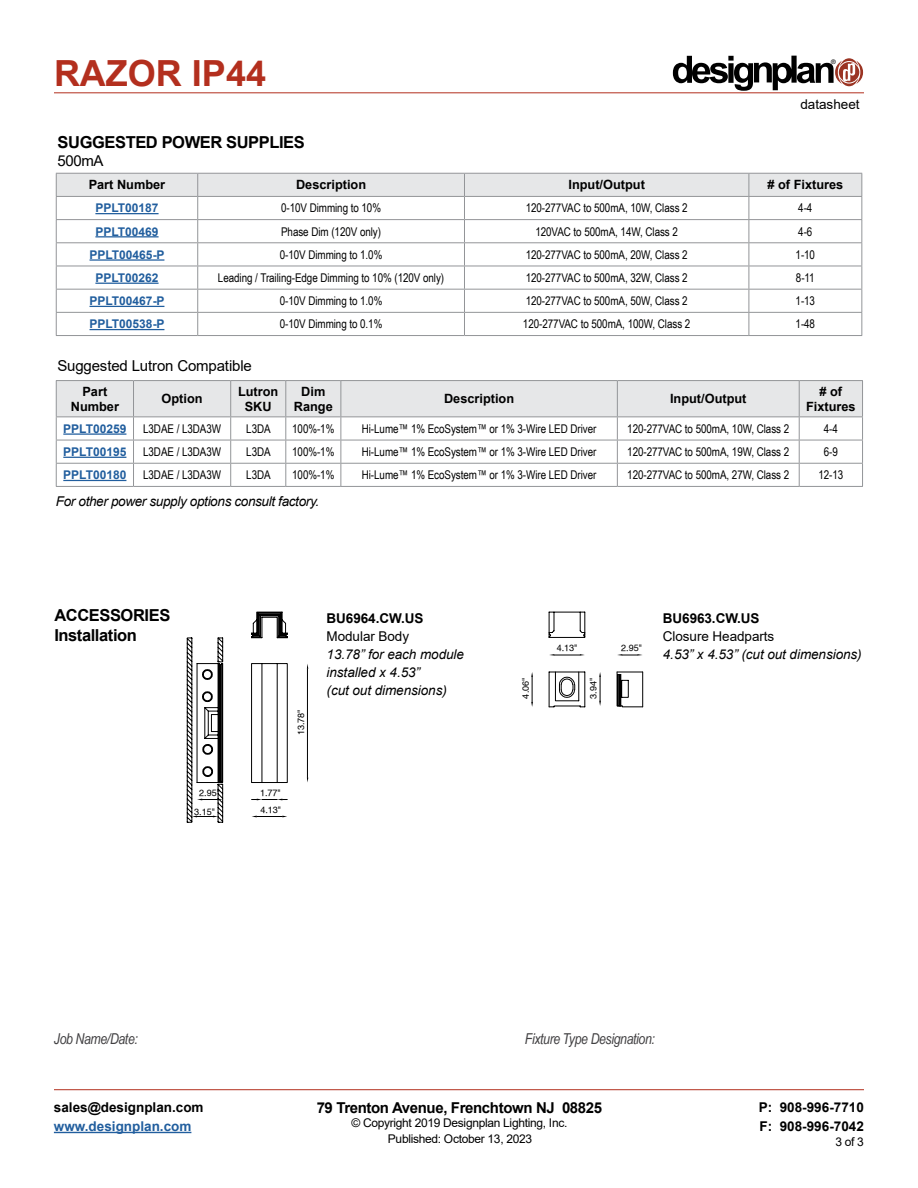
<style>
.page{position:relative;width:918px;height:1188px;background:#fff}
.page>*{position:absolute;margin:0;border:0;box-sizing:border-box;transform-origin:0 0}
.t1{font:700 36px "Arial";color:#b32f1e}
.t2{font:700 16.5px/19.8px "Arial";letter-spacing:-.025em;color:#000}
.t3{font:italic 15px "Arial Narrow";letter-spacing:-.025em;color:#414042}
.t4{font:700 15px "Arial";letter-spacing:-.025em;color:#000}
.t5{font:15px "Arial";letter-spacing:-.01em;color:#000}
.t6{font:italic 13.5px/18px "Arial";letter-spacing:-.005em;color:#000}
.t7{font:700 13.5px/19.5px "Arial";color:#000}
.t8{font:italic 13.5px "Arial";letter-spacing:-.025em;color:#000}
.t9{font:13.5px "Arial";letter-spacing:-.005em;color:#000}
.t10{font:700 13.5px "Arial";color:#215e9e}
.t11{font:700 12.75px/15px "Arial";color:#000;text-align:center}
.t12{font:12px "Arial Narrow";letter-spacing:-.005em;color:#000}
.t13{font:700 12px "Arial";color:#215e9e}
.t14{font:12px "Arial";letter-spacing:-.025em;color:#000}
.t15{font:9px "Helvetica";color:#000}
.t16{font:6.3px "Helvetica";color:#000}
</style>
<div class="page">
<hr style="left:54px;top:93px;width:810px;height:1px;background:#b32f1e">
<hr style="left:54px;top:1089px;width:810px;height:1px;background:#b32f1e">
<hr style="left:54px;top:1132px;width:137px;height:1px;background:#215e9e">
<svg style="left:673px;top:56px;width:190px;height:35px"></svg>
<hr style="left:307px;top:669px;width:1px;height:109px;background:#000">
<svg style="left:186px;top:612px;width:102px;height:211px"></svg>
<svg style="left:531px;top:672px;width:2px;height:35px"></svg>
<svg style="left:548px;top:612px;width:95px;height:95px"></svg>
<hr style="left:56px;top:335px;width:142px;height:1px;background:#939598">
<hr style="left:198px;top:335px;width:266px;height:1px;background:#939598">
<hr style="left:464px;top:335px;width:285px;height:1px;background:#939598">
<hr style="left:749px;top:335px;width:113px;height:1px;background:#939598">
<svg style="left:56px;top:173px;width:806px;height:162px"></svg>
<hr style="left:95px;top:213px;width:64px;height:1px;background:#215e9e">
<hr style="left:95px;top:236px;width:64px;height:1px;background:#215e9e">
<hr style="left:90px;top:259px;width:74px;height:2px;background:#215e9e">
<hr style="left:95px;top:283px;width:64px;height:1px;background:#215e9e">
<hr style="left:90px;top:306px;width:74px;height:1px;background:#215e9e">
<hr style="left:90px;top:329px;width:74px;height:1px;background:#215e9e">
<hr style="left:56px;top:486px;width:78px;height:1px;background:#939598">
<hr style="left:134px;top:486px;width:97px;height:1px;background:#939598">
<hr style="left:231px;top:486px;width:55px;height:1px;background:#939598">
<hr style="left:286px;top:486px;width:55px;height:1px;background:#939598">
<hr style="left:341px;top:486px;width:276px;height:1px;background:#939598">
<hr style="left:617px;top:486px;width:182px;height:1px;background:#939598">
<hr style="left:799px;top:486px;width:64px;height:1px;background:#939598">
<svg style="left:56px;top:381px;width:807px;height:105px"></svg>
<hr style="left:56px;top:380px;width:78px;height:1px;background:#939598">
<hr style="left:56px;top:381px;width:1px;height:35px;background:#939598">
<hr style="left:134px;top:380px;width:97px;height:1px;background:#939598">
<hr style="left:231px;top:380px;width:55px;height:1px;background:#939598">
<hr style="left:286px;top:380px;width:55px;height:1px;background:#939598">
<hr style="left:341px;top:380px;width:276px;height:1px;background:#939598">
<hr style="left:617px;top:380px;width:182px;height:1px;background:#939598">
<hr style="left:799px;top:380px;width:64px;height:1px;background:#939598">
<hr style="left:862px;top:381px;width:1px;height:35px;background:#939598">
<hr style="left:63px;top:433px;width:63px;height:2px;background:#215e9e">
<hr style="left:63px;top:457px;width:63px;height:1px;background:#215e9e">
<hr style="left:63px;top:480px;width:63px;height:1px;background:#215e9e">
<h1 class="t1" style="left:54px;top:48px;width:214px">RAZOR IP44</h1>
<p class="t16" style="left:831px;top:58px;width:6px">®</p>
<h2 class="t2" style="left:58px;top:133px;width:249px">SUGGESTED POWER SUPPLIES</h2>
<p class="t5" style="left:58px;top:150px;width:48px">500mA</p>
<p class="t9" style="left:800px;top:95px;width:61px">datasheet</p>
<p class="t11" style="left:89px;top:178px;width:78px">Part Number</p>
<p class="t11" style="left:296px;top:178px;width:72px">Description</p>
<p class="t11" style="left:568px;top:178px;width:78px">Input/Output</p>
<p class="t11" style="left:767px;top:178px;width:77px"># of Fixtures</p>
<p class="t13" style="left:95px;top:200px;width:65px">PPLT00187</p>
<p class="t12" style="left:281px;top:199px;width:102px">0-10V Dimming to 10%</p>
<p class="t12" style="left:526px;top:199px;width:163px">120-277VAC to 500mA, 10W, Class 2</p>
<p class="t12" style="left:798px;top:199px;width:16px">4-4</p>
<p class="t13" style="left:95px;top:223px;width:65px">PPLT00469</p>
<p class="t12" style="left:281px;top:223px;width:101px">Phase Dim (120V only)</p>
<p class="t12" style="left:535px;top:223px;width:144px">120VAC to 500mA, 14W, Class 2</p>
<p class="t12" style="left:798px;top:223px;width:16px">4-6</p>
<p class="t13" style="left:90px;top:246px;width:77px">PPLT00465-P</p>
<p class="t12" style="left:280px;top:246px;width:104px">0-10V Dimming to 1.0%</p>
<p class="t12" style="left:526px;top:246px;width:163px">120-277VAC to 500mA, 20W, Class 2</p>
<p class="t12" style="left:796px;top:246px;width:21px">1-10</p>
<p class="t13" style="left:95px;top:269px;width:65px">PPLT00262</p>
<p class="t12" style="left:218px;top:269px;width:228px">Leading / Trailing-Edge Dimming to 10% (120V only)</p>
<p class="t12" style="left:526px;top:269px;width:163px">120-277VAC to 500mA, 32W, Class 2</p>
<p class="t12" style="left:796px;top:269px;width:20px">8-11</p>
<p class="t13" style="left:90px;top:292px;width:77px">PPLT00467-P</p>
<p class="t12" style="left:280px;top:292px;width:104px">0-10V Dimming to 1.0%</p>
<p class="t12" style="left:526px;top:292px;width:163px">120-277VAC to 500mA, 50W, Class 2</p>
<p class="t12" style="left:796px;top:292px;width:21px">1-13</p>
<p class="t13" style="left:90px;top:316px;width:77px">PPLT00538-P</p>
<p class="t12" style="left:280px;top:315px;width:104px">0-10V Dimming to 0.1%</p>
<p class="t12" style="left:523px;top:315px;width:169px">120-277VAC to 500mA, 100W, Class 2</p>
<p class="t12" style="left:796px;top:315px;width:21px">1-48</p>
<p class="t5" style="left:57px;top:356px;width:196px">Suggested Lutron Compatible</p>
<p class="t11" style="left:71px;top:384px;width:50px">Part<br>Number</p>
<p class="t11" style="left:162px;top:392px;width:43px">Option</p>
<p class="t11" style="left:238px;top:384px;width:42px">Lutron<br>SKU</p>
<p class="t11" style="left:294px;top:384px;width:40px">Dim<br>Range</p>
<p class="t11" style="left:444px;top:392px;width:72px">Description</p>
<p class="t11" style="left:670px;top:392px;width:78px">Input/Output</p>
<p class="t11" style="left:806px;top:384px;width:51px"># of<br>Fixtures</p>
<p class="t13" style="left:63px;top:420px;width:65px">PPLT00259</p>
<p class="t12" style="left:143px;top:420px;width:79px">L3DAE / L3DA3W</p>
<p class="t12" style="left:246px;top:420px;width:26px">L3DA</p>
<p class="t12" style="left:292px;top:420px;width:44px">100%-1%</p>
<p class="t12" style="left:362px;top:420px;width:236px">Hi-Lume™ 1% EcoSystem™ or 1% 3-Wire LED Driver</p>
<p class="t12" style="left:627px;top:420px;width:163px">120-277VAC to 500mA, 10W, Class 2</p>
<p class="t12" style="left:824px;top:420px;width:16px">4-4</p>
<p class="t13" style="left:63px;top:443px;width:65px">PPLT00195</p>
<p class="t12" style="left:143px;top:443px;width:79px">L3DAE / L3DA3W</p>
<p class="t12" style="left:246px;top:443px;width:26px">L3DA</p>
<p class="t12" style="left:292px;top:443px;width:44px">100%-1%</p>
<p class="t12" style="left:362px;top:443px;width:236px">Hi-Lume™ 1% EcoSystem™ or 1% 3-Wire LED Driver</p>
<p class="t12" style="left:627px;top:443px;width:163px">120-277VAC to 500mA, 19W, Class 2</p>
<p class="t12" style="left:824px;top:443px;width:16px">6-9</p>
<p class="t13" style="left:63px;top:467px;width:65px">PPLT00180</p>
<p class="t12" style="left:143px;top:466px;width:79px">L3DAE / L3DA3W</p>
<p class="t12" style="left:246px;top:466px;width:26px">L3DA</p>
<p class="t12" style="left:292px;top:466px;width:44px">100%-1%</p>
<p class="t12" style="left:362px;top:466px;width:236px">Hi-Lume™ 1% EcoSystem™ or 1% 3-Wire LED Driver</p>
<p class="t12" style="left:627px;top:466px;width:163px">120-277VAC to 500mA, 27W, Class 2</p>
<p class="t12" style="left:818px;top:466px;width:26px">12-13</p>
<p class="t8" style="left:56px;top:493px;width:265px">For other power supply options consult factory.</p>
<h2 class="t2" style="left:54px;top:605px;width:117px">ACCESSORIES<br>Installation</h2>
<p class="t15" style="left:296px;top:735px;width:27px;rotate:-90deg">13.78"</p>
<p class="t15" style="left:199px;top:787px;width:22px">2.95"</p>
<p class="t15" style="left:260px;top:787px;width:22px">1.77"</p>
<p class="t15" style="left:194px;top:806px;width:22px">3.15"</p>
<p class="t15" style="left:260px;top:805px;width:22px">4.13"</p>
<p class="t7" style="left:327px;top:609px;width:98px">BU6964.CW.US</p>
<p class="t9" style="left:327px;top:627px;width:84px">Modular Body</p>
<p class="t6" style="left:327px;top:646px;width:139px">13.78” for each module installed x 4.53”<br>(cut out dimensions)</p>
<p class="t15" style="left:557px;top:643px;width:22px">4.13"</p>
<p class="t15" style="left:621px;top:643px;width:22px">2.95"</p>
<p class="t15" style="left:520px;top:699px;width:22px;rotate:-90deg">4.06"</p>
<p class="t15" style="left:588px;top:699px;width:22px;rotate:-90deg">3.94"</p>
<p class="t7" style="left:663px;top:608px;width:98px">BU6963.CW.US</p>
<p class="t9" style="left:663px;top:627px;width:113px">Closure Headparts</p>
<p class="t6" style="left:663px;top:645px;width:200px">4.53” x 4.53” (cut out dimensions)</p>
<p class="t3" style="left:54px;top:1028px;width:85px">Job Name/Date:</p>
<p class="t3" style="left:525px;top:1029px;width:132px">Fixture Type Designation:</p>
<p class="t7" style="left:54px;top:1097px;width:151px">sales@designplan.com</p>
<p class="t10" style="left:54px;top:1117px;width:139px">www.designplan.com</p>
<p class="t4" style="left:317px;top:1097px;width:287px">79 Trenton Avenue, Frenchtown NJ 08825</p>
<p class="t14" style="left:351px;top:1115px;width:217px">© Copyright 2019 Designplan Lighting, Inc.</p>
<p class="t7" style="left:759px;top:1097px;width:107px">P: 908-996-7710<br>F: 908-996-7042</p>
<p class="t14" style="left:388px;top:1130px;width:146px">Published: October 13, 2023</p>
<p class="t14" style="left:835px;top:1133px;width:30px">3 of 3</p>
</div>
